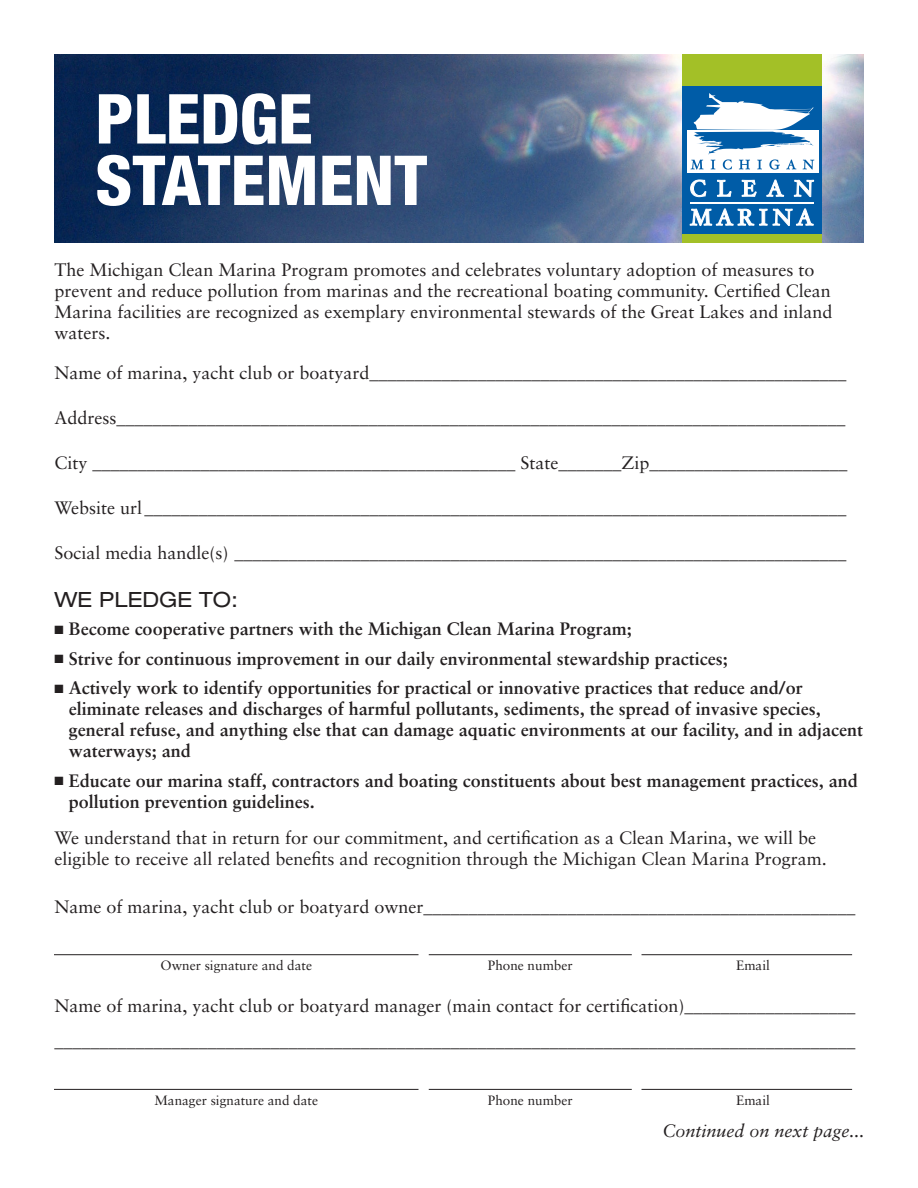
<style>
.page{position:relative;width:918px;height:1188px;background:#fff}
.page>*{position:absolute;margin:0;border:0;box-sizing:border-box;transform-origin:0 0}
.Subhead_1{font:800 condensed 69px/61.5px "Helvetica Neue";color:#fff}
.Body_text{font:expanded 21px "Helvetica Neue";color:#231f20}
.Body_text-2{font:18px/21px "Sabon";color:#231f20}
.Body_text-3{font:700 18px/21px "Sabon";color:#231f20}
.Body_text-4{font:italic 18px "Sabon";color:#231f20}
.Body_text-5{font:13.5px "Sabon";color:#231f20}
</style>
<div class="page">
<hr style="left:54px;top:954px;width:364px;height:1px;background:#231f20">
<hr style="left:429px;top:954px;width:203px;height:1px;background:#231f20">
<hr style="left:642px;top:954px;width:210px;height:1px;background:#231f20">
<hr style="left:54px;top:1089px;width:364px;height:1px;background:#231f20">
<hr style="left:429px;top:1089px;width:203px;height:1px;background:#231f20">
<hr style="left:642px;top:1089px;width:210px;height:1px;background:#231f20">
<img style="left:54px;top:54px;width:810px;height:189px">
<div style="left:683px;top:54px;width:139px;height:189px;background:#a3c027"></div>
<div style="left:683px;top:86px;width:139px;height:148px;background:#005ca7"></div>
<div style="left:687px;top:131px;width:131px;height:42px;background:#fff"></div>
<svg style="left:690px;top:93px;width:124px;height:133px"></svg>
<p class="Subhead_1" style="left:95px;top:87px;width:334px">PLEDGE<br>STATEMENT</p>
<p class="Body_text-2" style="left:55px;top:259px;width:780px">The Michigan Clean Marina Program promotes and celebrates voluntary adoption of measures to prevent and reduce pollution from marinas and the recreational boating community. Certified Clean Marina facilities are recognized as exemplary environmental stewards of the Great Lakes and inland waters.</p>
<p class="Body_text-2" style="left:55px;top:362px;width:793px">Name of marina, yacht club or boatyard_____________________________________________________</p>
<p class="Body_text-2" style="left:55px;top:407px;width:792px">Address_________________________________________________________________________________</p>
<p class="Body_text-2" style="left:55px;top:452px;width:794px">City _______________________________________________ State_______Zip______________________</p>
<p class="Body_text-2" style="left:55px;top:497px;width:793px">Website url ______________________________________________________________________________</p>
<p class="Body_text-2" style="left:55px;top:542px;width:793px">Social media handle(s) ____________________________________________________________________</p>
<p class="Body_text" style="left:55px;top:587px;width:185px">WE PLEDGE TO:</p>
<p class="Body_text-3" style="left:55px;top:618px;width:579px">■ Become cooperative partners with the Michigan Clean Marina Program;</p>
<p class="Body_text-3" style="left:55px;top:648px;width:675px">■ Strive for continuous improvement in our daily environmental stewardship practices;</p>
<p class="Body_text-3" style="left:69px;top:677px;width:796px;text-indent:-14px">■ Actively work to identify opportunities for practical or innovative practices that reduce and/or eliminate releases and discharges of harmful pollutants, sediments, the spread of invasive species, general refuse, and anything else that can damage aquatic environments at our facility, and in adjacent waterways; and</p>
<p class="Body_text-3" style="left:69px;top:770px;width:791px;text-indent:-14px">■ Educate our marina staff, contractors and boating constituents about best management practices, and pollution prevention guidelines.</p>
<p class="Body_text-2" style="left:55px;top:827px;width:774px">We understand that in return for our commitment, and certification as a Clean Marina, we will be eligible to receive all related benefits and recognition through the Michigan Clean Marina Program.</p>
<p class="Body_text-2" style="left:55px;top:896px;width:803px">Name of marina, yacht club or boatyard owner________________________________________________</p>
<p class="Body_text-5" style="left:160px;top:957px;width:153px">Owner signature and date</p>
<p class="Body_text-5" style="left:488px;top:957px;width:86px">Phone number</p>
<p class="Body_text-5" style="left:736px;top:957px;width:35px">Email</p>
<p class="Body_text-2" style="left:55px;top:995px;width:802px">Name of marina, yacht club or boatyard manager (main contact for certification)___________________</p>
<p class="Body_text-2" style="left:55px;top:1030px;width:802px">_________________________________________________________________________________________</p>
<p class="Body_text-5" style="left:154px;top:1092px;width:165px">Manager signature and date</p>
<p class="Body_text-5" style="left:488px;top:1092px;width:86px">Phone number</p>
<p class="Body_text-5" style="left:736px;top:1092px;width:35px">Email</p>
<p class="Body_text-4" style="left:662px;top:1121px;width:204px">Continued on next page...</p>
</div>
